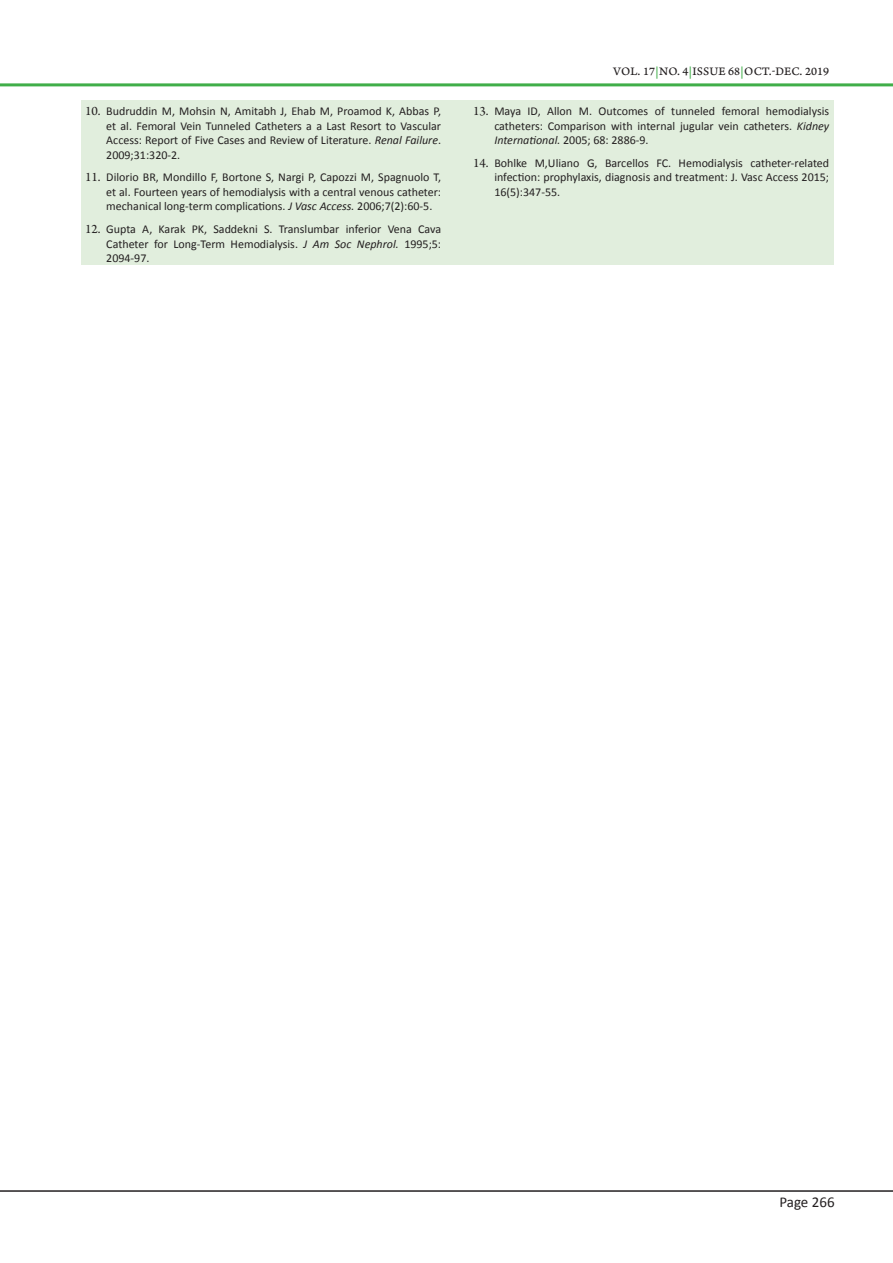
<style>
.page{position:relative;width:893px;height:1263px;background:#fff}
.page>*{position:absolute;margin:0;border:0;box-sizing:border-box;transform-origin:0 0}
.t1{font:15px "Calibri";color:#231f20}
.Refrence_Text{font:12px/14.4px "Calibri";color:#231f20;text-align:justify}
.t2{font:12px "Arno Pro Caption";letter-spacing:.005em;color:#231f20}
.s1{font-family:"Arno Pro";font-size:13.5px}
.s2{font-style:italic}
.s3{color:#40ae49}
</style>
<div class="page">
<hr style="left:0;top:1190px;width:893px;height:2px;background:#231f20">
<hr style="left:0;top:83px;width:893px;height:3px;background:#40ae49">
<div style="left:81px;top:100px;width:753px;height:165px;background:#e1eedd"></div>
<p class="Refrence_Text" style="left:106px;top:104px;width:336px;text-indent:-21px"><span class="s1">10.</span> Budruddin M, Mohsin N, Amitabh J, Ehab M, Proamod K, Abbas P, et al. Femoral Vein Tunneled Catheters a a Last Resort to Vascular Access: Report of Five Cases and Review of Literature. <span class="s2">Renal Failure</span>.<br>2009;31:320-2.</p>
<p class="Refrence_Text" style="left:106px;top:170px;width:336px;text-indent:-21px"><span class="s1">11.</span> Dilorio BR, Mondillo F, Bortone S, Nargi P, Capozzi M, Spagnuolo T, et al. Fourteen years of hemodialysis with a central venous catheter: mechanical long-term complications. <span class="s2">J Vasc Access.</span> 2006;7(2):60-5.</p>
<p class="Refrence_Text" style="left:106px;top:222px;width:336px;text-indent:-21px"><span class="s1">12.</span> Gupta A, Karak PK, Saddekni S. Translumbar inferior Vena Cava Catheter for Long-Term Hemodialysis. <span class="s2">J Am Soc Nephrol.</span> 1995;5:<br>2094-97.</p>
<p class="t2" style="left:613px;top:64px;width:217px">VOL. 17<span class="s3">|</span>NO. 4<span class="s3">|</span>ISSUE 68<span class="s3">|</span>OCT.-DEC. 2019</p>
<p class="Refrence_Text" style="left:494px;top:104px;width:336px;text-indent:-21px"><span class="s1">13.</span> Maya ID, Allon M. Outcomes of tunneled femoral hemodialysis catheters: Comparison with internal jugular vein catheters. <span class="s2">Kidney International.</span> 2005; 68: 2886-9.</p>
<p class="Refrence_Text" style="left:494px;top:156px;width:336px;text-indent:-21px"><span class="s1">14.</span> Bohlke M,Uliano G, Barcellos FC. Hemodialysis catheter-related infection: prophylaxis, diagnosis and treatment: J. Vasc Access 2015; 16(5):347-55.</p>
<p class="t1" style="left:779px;top:1193px;width:57px">Page 266</p>
</div>
